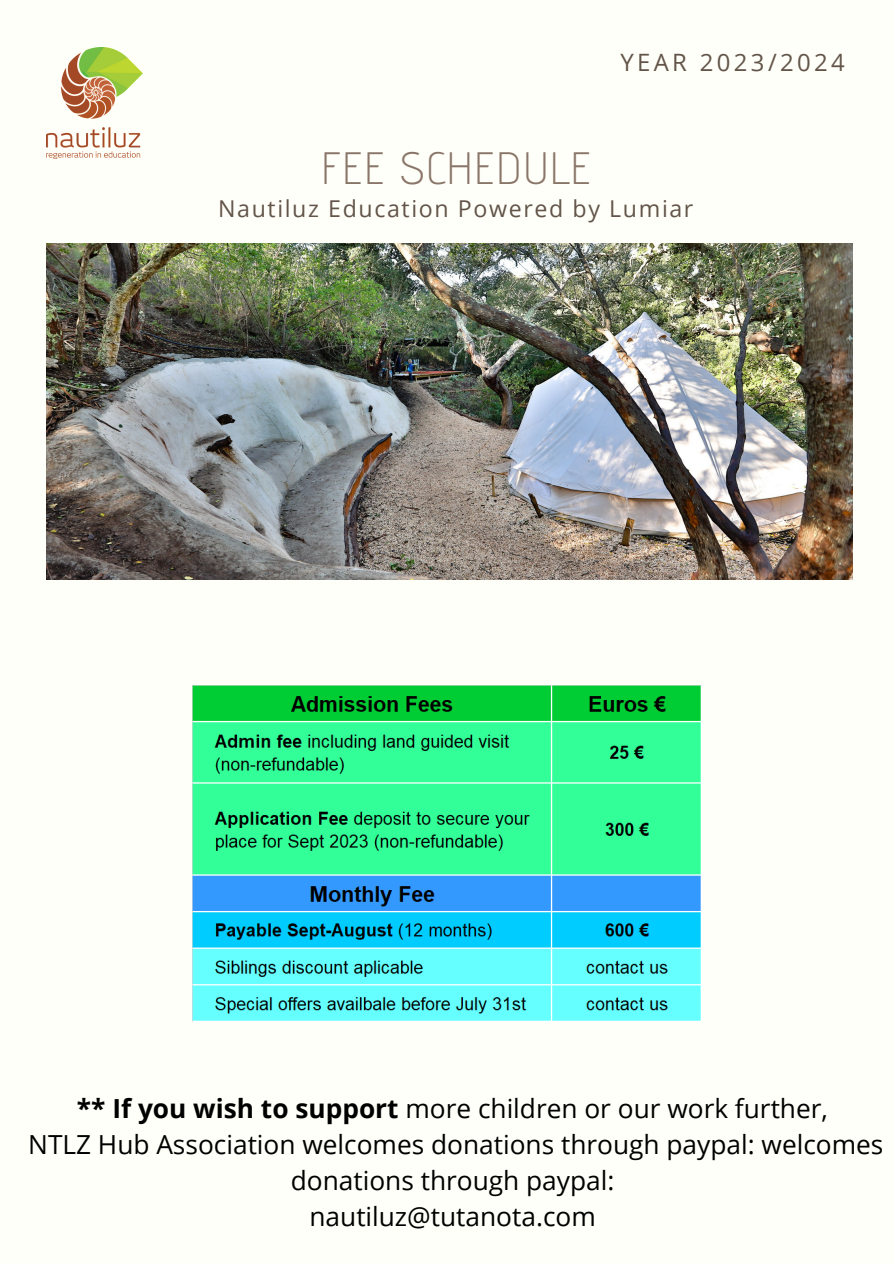
<style>
.page{position:relative;width:894px;height:1264px;background:#fff}
.page>*{position:absolute;margin:0;border:0;box-sizing:border-box;transform-origin:0 0}
.t1{font:300 45.3px "Advent Pro";letter-spacing:.02em;color:#8a7669}
.t2{font:26.25px/36px "Open Sans";color:#000;text-align:center}
.t3{font:23.85px "Open Sans";color:#625449}
.t4{font:23.25px "Open Sans";letter-spacing:.07em;color:#625449}
.s1{font-style:inherit}
.s2{font-weight:700}
</style>
<div class="page">
<div style="left:0;top:0;width:893px;height:1263px;background:#fffff9"></div>
<img style="left:46px;top:243px;width:806px;height:336px">
<img style="left:46px;top:47px;width:97px;height:112px">
<img style="left:192px;top:685px;width:509px;height:336px">
<p class="t3" style="left:620px;top:45px;width:226px">Y E A R 2 0 2 <span class="s1">3</span>/ 2 0 2 <span class="s1">4</span></p>
<p class="t1" style="left:321px;top:140px;width:272px">FEE SCHEDULE</p>
<p class="t4" style="left:218px;top:192px;width:476px">Nautiluz Education Powered by Lumiar</p>
<p class="t2" style="left:77px;top:1089px;width:752px"><span class="s2">** If you wish to support</span> more children or our work further,</p>
<p class="t2" style="left:28px;top:1125px;width:856px">NTLZ Hub Association welcomes donations through paypal: welcomes donations through paypal:</p>
<p class="t2" style="left:309px;top:1197px;width:288px">nautiluz@tutanota.com</p>
</div>
